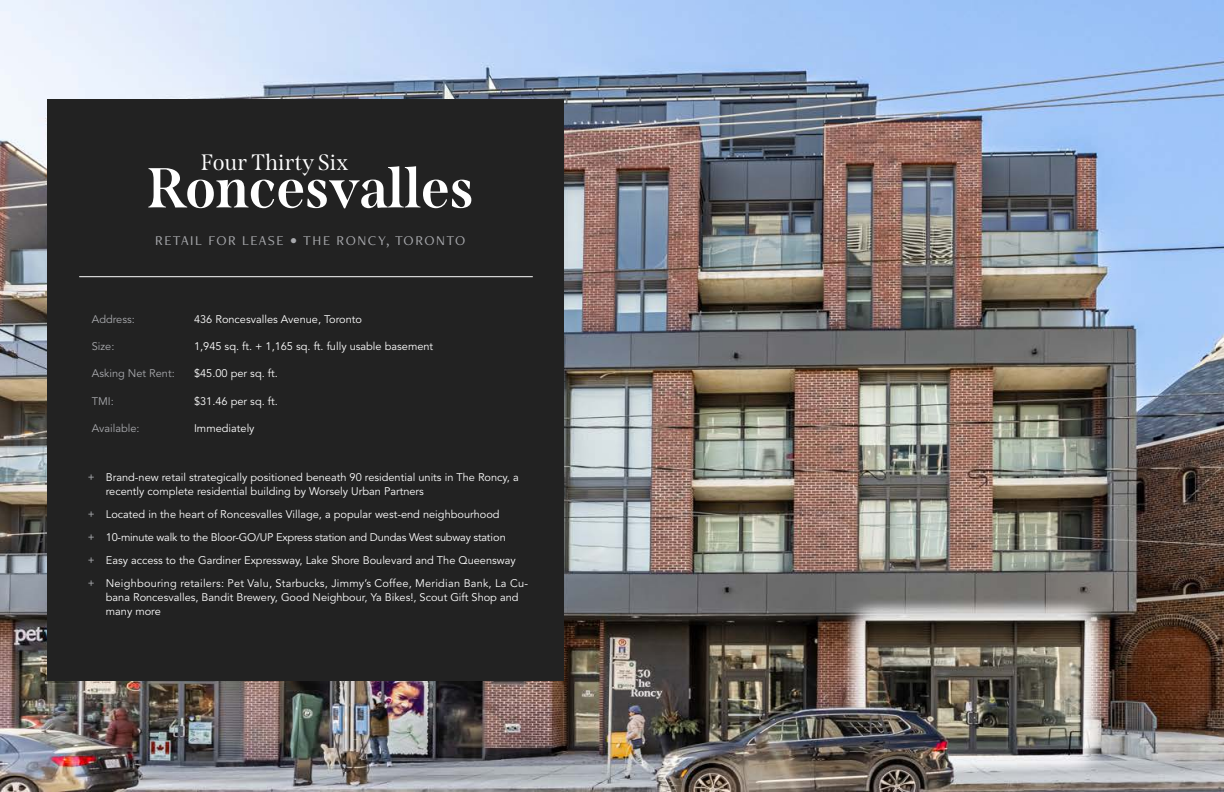
<style>
.page{position:relative;width:1224px;height:792px;background:#fff}
.page>*{position:absolute;margin:0;border:0;box-sizing:border-box;transform-origin:0 0}
.t1{font:700 56.2px "Span";letter-spacing:-.005em;color:#fff}
.t2{font:22.3px "Span";color:#fff}
.t3{font:14px "Freight Neo Pro";letter-spacing:.11em;color:#a8a9ad}
.t4{font:11px/14px "Avenir LT Std";color:#fff}
.t5{font:11px "Avenir LT Std";letter-spacing:-.02em;color:#fff}
.t6{font:11px "Avenir LT Std";color:#a8a9ad}
.s1{font-family:"Gotham";color:#a8a9ad}
</style>
<div class="page">
<img style="left:0;top:0;width:1224px;height:792px">
<div style="left:48px;top:99px;width:516px;height:581px;background:#222"></div>
<hr style="left:79px;top:276px;width:454px;height:1px;background:#fff">
<p class="t2" style="left:201px;top:150px;width:149px">Four Thirty Six</p>
<p class="t1" style="left:146px;top:155px;width:329px">Roncesvalles</p>
<p class="t3" style="left:155px;top:231px;width:312px">RETAIL FOR LEASE • THE RONCY, TORONTO</p>
<p class="t6" style="left:92px;top:313px;width:44px">Address:</p>
<p class="t4" style="left:194px;top:312px;width:169px">436 Roncesvalles Avenue, Toronto</p>
<p class="t6" style="left:92px;top:340px;width:24px">Size:</p>
<p class="t4" style="left:194px;top:340px;width:241px">1,945 sq. ft. + 1,165 sq. ft. fully usable basement</p>
<p class="t6" style="left:92px;top:367px;width:84px">Asking Net Rent:</p>
<p class="t4" style="left:194px;top:367px;width:85px">$45.00 per sq. ft.</p>
<p class="t6" style="left:92px;top:394px;width:24px">TMI:</p>
<p class="t4" style="left:194px;top:394px;width:85px">$31.46 per sq. ft.</p>
<p class="t6" style="left:92px;top:422px;width:49px">Available:</p>
<p class="t4" style="left:194px;top:421px;width:62px">Immediately</p>
<p class="t4" style="left:106px;top:470px;width:414px;text-indent:-18px"><span class="s1">+</span> Brand-new retail strategically positioned beneath 90 residential units in The Roncy, a recently complete residential building by Worsely Urban Partners</p>
<p class="t4" style="left:88px;top:507px;width:413px"><span class="s1">+</span> Located in the heart of Roncesvalles Village, a popular west-end neighbourhood</p>
<p class="t5" style="left:88px;top:531px;width:420px"><span class="s1">+</span> 10-minute walk to the Bloor-GO/UP Express station and Dundas West subway station</p>
<p class="t4" style="left:88px;top:553px;width:430px"><span class="s1">+</span> Easy access to the Gardiner Expressway, Lake Shore Boulevard and The Queensway</p>
<p class="t4" style="left:106px;top:576px;width:424px;text-indent:-18px"><span class="s1">+</span> Neighbouring retailers: Pet Valu, Starbucks, Jimmy’s Coffee, Meridian Bank, La Cu&shy;bana Roncesvalles, Bandit Brewery, Good Neighbour, Ya Bikes!, Scout Gift Shop and many more</p>
</div>
